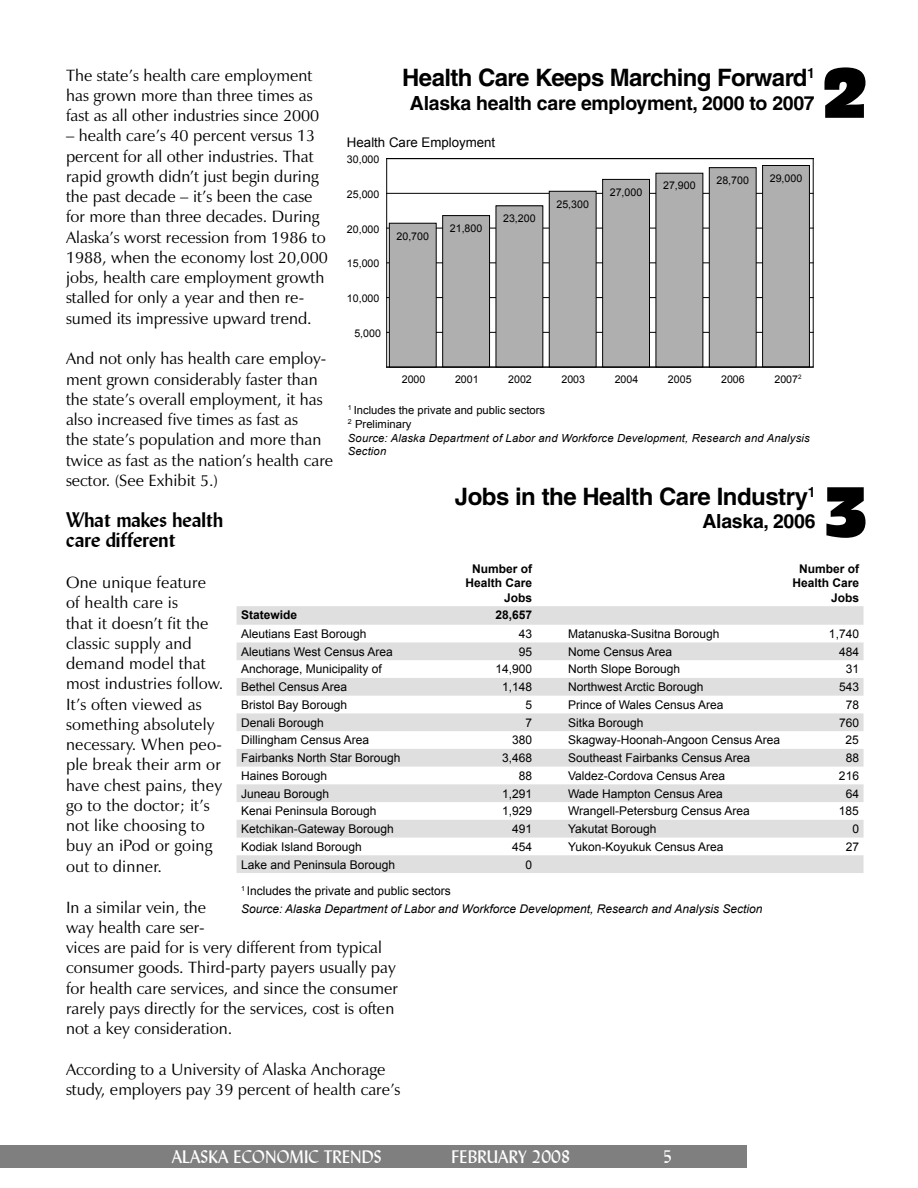
<style>
.page{position:relative;width:918px;height:1188px;background:#fff}
.page>*{position:absolute;margin:0;border:0;box-sizing:border-box;transform-origin:0 0}
.t1{font:66px "Incised 901 BT Compact";color:#000}
.t2{font:700 24px "Helvetica";letter-spacing:-.025em;color:#000}
.t3{font:700 21px/20.2px "Lydian BT";letter-spacing:-.01em;color:#000}
.t4{font:700 19.5px "Helvetica";letter-spacing:-.015em;color:#000}
.t5{font:18px "Lydian BT";color:#fff}
.t6{font:16.5px/20.2px "Zapf Humanist 601 BT";color:#000}
.t7{font:13.35px "Arial";color:#020202}
.t8{font:12px "Arial";color:#000}
.t9{font:italic 12px/17.7px "Arial";color:#000}
.t10{font:700 12px/14.4px "Arial";color:#000;text-align:right}
.t11{font:italic 11.1px/13.8px "Arial";letter-spacing:.015em;color:#000}
.t12{font:10.65px "Arial";color:#020202}
.s1{font-style:normal}
</style>
<div class="page">
<div style="left:0;top:1145px;width:746px;height:23px;background:#7f7f7f"></div>
<svg style="left:237px;top:606px;width:627px;height:267px;fill:#dfdfdf"></svg>
<svg style="left:386px;top:158px;width:428px;height:210px"></svg>
<hr style="left:387px;top:158px;width:426px;height:1px;background:#020202">
<hr style="left:386px;top:159px;width:1px;height:208px;background:#020202">
<h1 class="t1" style="left:821px;top:54px;width:50px">2</h1>
<p class="t6" style="left:66px;top:66px;width:255px">The state’s health care employment has grown more than three times as fast as all other industries since 2000</p>
<p class="t6" style="left:66px;top:127px;width:263px">– health care’s 40 percent versus 13 percent for all other industries. That rapid growth didn’t just begin during the past decade – it’s been the case for more than three decades. During Alaska’s worst recession from 1986 to 1988, when the economy lost 20,000 jobs, health care employment growth stalled for only a year and then re&shy;sumed its impressive upward trend.</p>
<p class="t6" style="left:66px;top:350px;width:269px">And not only has health care employ&shy;ment grown considerably faster than the state’s overall employment, it has also increased five times as fast as<br>the state’s population and more than twice as fast as the nation’s health care sector. (See Exhibit 5.)</p>
<p class="t3" style="left:66px;top:509px;width:159px">What makes health care different</p>
<p class="t6" style="left:66px;top:574px;width:159px">One unique feature of health care is<br>that it doesn’t fit the classic supply and demand model that most industries follow.<br>It’s often viewed as something absolutely necessary. When peo&shy;ple break their arm or have chest pains, they go to the doctor; it’s not like choosing to buy an iPod or going out to dinner.</p>
<p class="t6" style="left:66px;top:899px;width:333px">In a similar vein, the<br>way health care ser-<br>vices are paid for is very different from typical consumer goods. Third-party payers usually pay for health care services, and since the consumer rarely pays directly for the services, cost is often not a key consideration.</p>
<p class="t6" style="left:66px;top:1061px;width:336px">According to a University of Alaska Anchorage study, employers pay 39 percent of health care’s</p>
<h2 class="t2" style="left:402px;top:69px;width:414px">Health Care Keeps Marching Forward<sup>1</sup></h2>
<p class="t4" style="left:410px;top:96px;width:406px">Alaska health care employment, 2000 to 2007</p>
<p class="t7" style="left:347px;top:135px;width:150px">Health Care Employment</p>
<p class="t12" style="left:347px;top:154px;width:34px">30,000</p>
<p class="t12" style="left:716px;top:174px;width:34px">28,700</p>
<p class="t12" style="left:770px;top:172px;width:34px">29,000</p>
<p class="t12" style="left:663px;top:180px;width:34px">27,900</p>
<p class="t12" style="left:610px;top:186px;width:34px">27,000</p>
<p class="t12" style="left:347px;top:188px;width:34px">25,000</p>
<p class="t12" style="left:556px;top:198px;width:34px">25,300</p>
<p class="t12" style="left:503px;top:213px;width:34px">23,200</p>
<p class="t12" style="left:450px;top:222px;width:34px">21,800</p>
<p class="t12" style="left:347px;top:223px;width:34px">20,000</p>
<p class="t12" style="left:397px;top:230px;width:34px">20,700</p>
<p class="t12" style="left:347px;top:258px;width:34px">15,000</p>
<p class="t12" style="left:347px;top:293px;width:34px">10,000</p>
<p class="t12" style="left:354px;top:327px;width:28px">5,000</p>
<p class="t12" style="left:402px;top:373px;width:25px">2000</p>
<p class="t12" style="left:455px;top:373px;width:25px">2001</p>
<p class="t12" style="left:508px;top:373px;width:25px">2002</p>
<p class="t12" style="left:561px;top:373px;width:25px">2003</p>
<p class="t12" style="left:615px;top:373px;width:25px">2004</p>
<p class="t12" style="left:668px;top:373px;width:25px">2005</p>
<p class="t12" style="left:721px;top:373px;width:25px">2006</p>
<p class="t12" style="left:774px;top:373px;width:29px">2007<sup>2</sup></p>
<p class="t11" style="left:348px;top:403px;width:463px"><sup>1</sup> <span class="s1">Includes the private and public sectors<br></span><sup>2</sup> <span class="s1">Preliminary<br></span>Source: Alaska Department of Labor and Workforce Development, Research and Analysis Section</p>
<h2 class="t2" style="left:455px;top:487px;width:362px">Jobs in the Health Care Industry<sup>1</sup></h2>
<p class="t4" style="left:702px;top:514px;width:115px">Alaska, 2006</p>
<h1 class="t1" style="left:822px;top:473px;width:50px">3</h1>
<p class="t10" style="left:465px;top:562px;width:68px">Number of<br>Health Care<br>Jobs</p>
<p class="t10" style="left:792px;top:562px;width:68px">Number of<br>Health Care<br>Jobs</p>
<p class="t10" style="left:241px;top:608px;width:58px">Statewide</p>
<p class="t10" style="left:495px;top:608px;width:38px">28,657</p>
<p class="t8" style="left:241px;top:627px;width:127px">Aleutians East Borough</p>
<p class="t8" style="left:519px;top:627px;width:15px">43</p>
<p class="t8" style="left:568px;top:627px;width:153px">Matanuska-Susitna Borough</p>
<p class="t8" style="left:829px;top:627px;width:32px">1,740</p>
<p class="t8" style="left:241px;top:645px;width:153px">Aleutians West Census Area</p>
<p class="t8" style="left:519px;top:645px;width:15px">95</p>
<p class="t8" style="left:568px;top:645px;width:106px">Nome Census Area</p>
<p class="t8" style="left:839px;top:645px;width:22px">484</p>
<p class="t8" style="left:241px;top:663px;width:142px">Anchorage, Municipality of</p>
<p class="t8" style="left:495px;top:663px;width:38px">14,900</p>
<p class="t8" style="left:568px;top:663px;width:114px">North Slope Borough</p>
<p class="t8" style="left:846px;top:663px;width:15px">31</p>
<p class="t8" style="left:241px;top:680px;width:108px">Bethel Census Area</p>
<p class="t8" style="left:502px;top:680px;width:32px">1,148</p>
<p class="t8" style="left:568px;top:680px;width:137px">Northwest Arctic Borough</p>
<p class="t8" style="left:839px;top:680px;width:22px">543</p>
<p class="t8" style="left:241px;top:698px;width:108px">Bristol Bay Borough</p>
<p class="t8" style="left:525px;top:698px;width:8px">5</p>
<p class="t8" style="left:568px;top:698px;width:157px">Prince of Wales Census Area</p>
<p class="t8" style="left:846px;top:698px;width:15px">78</p>
<p class="t8" style="left:241px;top:716px;width:84px">Denali Borough</p>
<p class="t8" style="left:525px;top:716px;width:8px">7</p>
<p class="t8" style="left:568px;top:716px;width:77px">Sitka Borough</p>
<p class="t8" style="left:839px;top:716px;width:22px">760</p>
<p class="t8" style="left:241px;top:734px;width:130px">Dillingham Census Area</p>
<p class="t8" style="left:512px;top:734px;width:22px">380</p>
<p class="t8" style="left:568px;top:734px;width:214px">Skagway-Hoonah-Angoon Census Area</p>
<p class="t8" style="left:846px;top:734px;width:15px">25</p>
<p class="t8" style="left:241px;top:751px;width:161px">Fairbanks North Star Borough</p>
<p class="t8" style="left:502px;top:751px;width:32px">3,468</p>
<p class="t8" style="left:568px;top:751px;width:184px">Southeast Fairbanks Census Area</p>
<p class="t8" style="left:846px;top:751px;width:15px">88</p>
<p class="t8" style="left:241px;top:769px;width:88px">Haines Borough</p>
<p class="t8" style="left:519px;top:769px;width:15px">88</p>
<p class="t8" style="left:568px;top:769px;width:159px">Valdez-Cordova Census Area</p>
<p class="t8" style="left:839px;top:769px;width:22px">216</p>
<p class="t8" style="left:241px;top:787px;width:90px">Juneau Borough</p>
<p class="t8" style="left:502px;top:787px;width:32px">1,291</p>
<p class="t8" style="left:568px;top:787px;width:156px">Wade Hampton Census Area</p>
<p class="t8" style="left:846px;top:787px;width:15px">64</p>
<p class="t8" style="left:241px;top:804px;width:137px">Kenai Peninsula Borough</p>
<p class="t8" style="left:502px;top:804px;width:32px">1,929</p>
<p class="t8" style="left:568px;top:804px;width:183px">Wrangell-Petersburg Census Area</p>
<p class="t8" style="left:839px;top:804px;width:22px">185</p>
<p class="t8" style="left:241px;top:822px;width:154px">Ketchikan-Gateway Borough</p>
<p class="t8" style="left:512px;top:822px;width:22px">491</p>
<p class="t8" style="left:568px;top:822px;width:90px">Yakutat Borough</p>
<p class="t8" style="left:852px;top:822px;width:8px">0</p>
<p class="t8" style="left:241px;top:840px;width:122px">Kodiak Island Borough</p>
<p class="t8" style="left:512px;top:840px;width:22px">454</p>
<p class="t8" style="left:568px;top:840px;width:157px">Yukon-Koyukuk Census Area</p>
<p class="t8" style="left:846px;top:840px;width:15px">27</p>
<p class="t8" style="left:241px;top:858px;width:156px">Lake and Peninsula Borough</p>
<p class="t8" style="left:525px;top:858px;width:8px">0</p>
<p class="t9" style="left:241px;top:882px;width:523px"><sup>1</sup> <span class="s1">Includes the private and public sectors<br></span>Source: Alaska Department of Labor and Workforce Development, Research and Analysis Section</p>
<p class="t5" style="left:172px;top:1146px;width:211px">ALASKA ECONOMIC TRENDS</p>
<p class="t5" style="left:452px;top:1146px;width:121px">FEBRUARY 2008</p>
<p class="t5" style="left:663px;top:1145px;width:11px">5</p>
</div>
